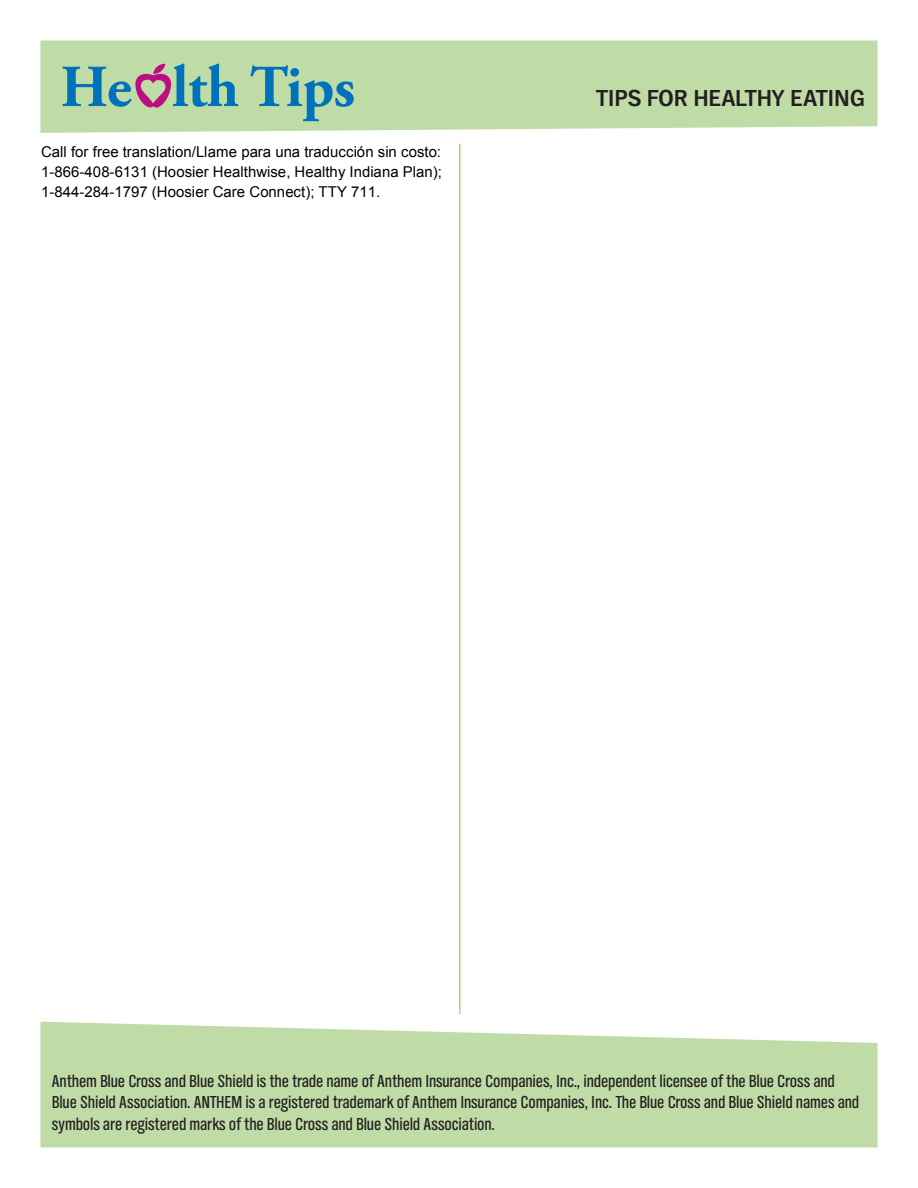
<style>
.page{position:relative;width:918px;height:1188px;background:#fff}
.page>*{position:absolute;margin:0;border:0;box-sizing:border-box;transform-origin:0 0}
.t1{font:700 59.4px "Adobe Garamond Pro";letter-spacing:-.01em;color:#0072bc}
.t2{font:700 24px "TV Nord EF";letter-spacing:-.01em;color:#231f20}
.t3{font:18px/21.6px "TV Nord Cond EF";letter-spacing:-.01em;color:#231f20}
.t4{font:15px/19.8px "Arial";color:#000;text-align:justify}
</style>
<div class="page">
<hr style="left:459px;top:144px;width:2px;height:870px;background:#acd18c">
<div style="left:40px;top:40px;width:838px;height:93px;background:#bfdba6"></div>
<svg style="left:135px;top:64px;width:37px;height:44px;background:#bd8697"></svg>
<svg style="left:40px;top:1022px;width:838px;height:126px;background:#c4dead"></svg>
<h1 class="t1" style="left:60px;top:53px;width:296px">He lth Tips</h1>
<p class="t4" style="left:41px;top:142px;width:402px">Call for free translation/Llame para una traducción sin costo:<br>1-866-408-6131 (Hoosier Healthwise, Healthy Indiana Plan); 1-844-284-1797 (Hoosier Care Connect); TTY 711.</p>
<h2 class="t2" style="left:596px;top:84px;width:271px">TIPS FOR HEALTHY EATING</h2>
<p class="t3" style="left:52px;top:1070px;width:809px">Anthem Blue Cross and Blue Shield is the trade name of Anthem Insurance Companies, Inc., independent licensee of the Blue Cross and<br>Blue Shield Association. ANTHEM is a registered trademark of Anthem Insurance Companies, Inc. The Blue Cross and Blue Shield names and symbols are registered marks of the Blue Cross and Blue Shield Association.</p>
</div>
